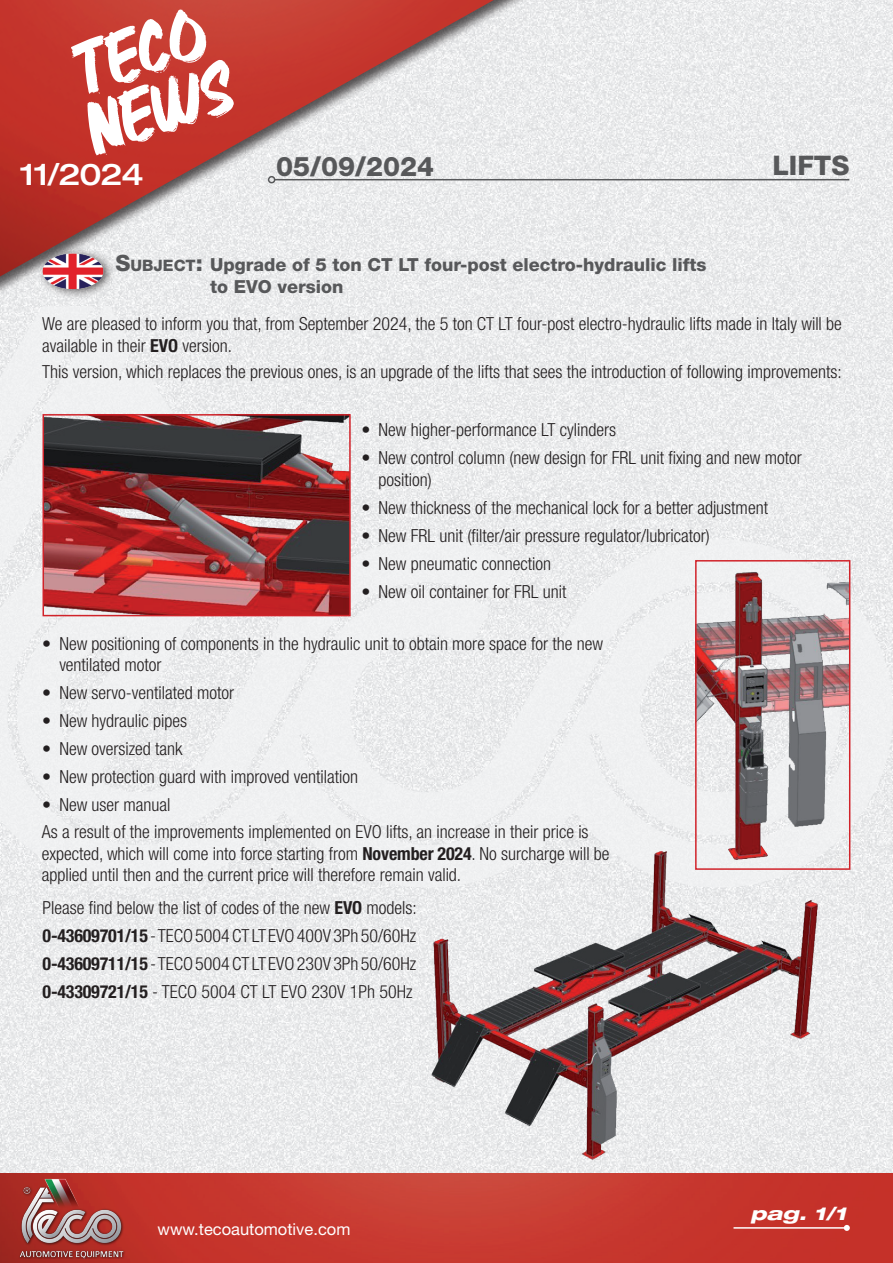
<style>
.page{position:relative;width:893px;height:1263px;background:#fff}
.page>*{position:absolute;margin:0;border:0;box-sizing:border-box;transform-origin:0 0}
.t1{font:500 expanded 30px "Helvetica Neue LT Std";letter-spacing:-.04em;color:#fff}
.t2{font:800 27px "Helvetica Neue LT Std";color:#57585a}
.t3{font:300 condensed 18px/21.6px "Helvetica Neue LT Std";color:#231f20}
.t4{font:800 18px/21.6px "Helvetica Neue LT Std";color:#57585a}
.t5{font:italic 800 expanded 18px "Helvetica Neue LT Std";color:#fff;scale:1.09 1}
.t6{font:16.5px "Helvetica Neue LT Std";color:#fff}
.s1{font-size:22.5px}
.s2{font-size:15.75px}
.s3{font-weight:700}
</style>
<div class="page">
<img style="left:0;top:888px;width:893px;height:285px">
<svg style="left:0;top:415px;width:893px;height:473px;fill:#eeeff0"></svg>
<img style="left:0;top:1173px;width:893px;height:90px">
<img style="left:18px;top:1176px;width:155px;height:83px">
<hr style="left:733px;top:1227px;width:114px;height:2px;background:#fff">
<svg style="left:844px;top:1225px;width:6px;height:6px"></svg>
<div style="left:0;top:0;width:893px;height:415px;background:#231f20;opacity:.75"></div>
<img style="left:0;top:0;width:893px;height:401px">
<hr style="left:275px;top:179px;width:574px;height:1px;background:#57585a">
<div style="left:268px;top:176px;width:7px;height:7px;border:2px solid #57585a;border-radius:50%"></div>
<svg style="left:70px;top:9px;width:164px;height:146px"></svg>
<img style="left:426px;top:850px;width:397px;height:312px">
<img style="left:698px;top:563px;width:149px;height:304px">
<div style="left:695px;top:560px;width:155px;height:310px;border:2px solid #d1232a"></div>
<img style="left:46px;top:417px;width:302px;height:196px">
<div style="left:43px;top:414px;width:308px;height:202px;border:2px solid #d1232a"></div>
<div style="left:37px;top:247px;width:78px;height:53px;background:#231f20;opacity:.75"></div>
<img style="left:39px;top:253px;width:67px;height:35px">
<h1 class="t1" style="left:20px;top:155px;width:125px">11/2024</h1>
<h2 class="t2" style="left:276px;top:150px;width:160px">05/09/2024</h2>
<h2 class="t2" style="left:772px;top:149px;width:79px">LIFTS</h2>
<p class="t4" style="left:210px;top:254px;width:498px;text-indent:-94px"><span class="s1">S</span><span class="s2">UBJECT</span><span class="s1">:</span> Upgrade of 5 ton CT LT four-post electro-hydraulic lifts to EVO version</p>
<p class="t3" style="left:42px;top:313px;width:801px">We are pleased to inform you that, from September 2024, the 5 ton CT LT four-post electro-hydraulic lifts made in Italy will be available in their <span class="s3">EVO</span> version.</p>
<p class="t3" style="left:42px;top:360px;width:801px">This version, which replaces the previous ones, is an upgrade of the lifts that sees the introduction of following improvements:</p>
<p class="t3" style="left:362px;top:419px;width:256px">• New higher-performance LT cylinders</p>
<p class="t3" style="left:379px;top:447px;width:425px;text-indent:-17px">• New control column (new design for FRL unit fixing and new motor position)</p>
<p class="t3" style="left:362px;top:496px;width:408px">• New thickness of the mechanical lock for a better adjustment</p>
<p class="t3" style="left:362px;top:524px;width:350px">• New FRL unit (filter/air pressure regulator/lubricator)</p>
<p class="t3" style="left:362px;top:552px;width:191px">• New pneumatic connection</p>
<p class="t3" style="left:362px;top:580px;width:206px">• New oil container for FRL unit</p>
<p class="t3" style="left:59px;top:632px;width:545px;text-indent:-17px">• New positioning of components in the hydraulic unit to obtain more space for the new ventilated motor</p>
<p class="t3" style="left:42px;top:682px;width:193px">• New servo-ventilated motor</p>
<p class="t3" style="left:42px;top:710px;width:146px">• New hydraulic pipes</p>
<p class="t3" style="left:42px;top:738px;width:142px">• New oversized tank</p>
<p class="t3" style="left:42px;top:766px;width:317px">• New protection guard with improved ventilation</p>
<p class="t3" style="left:42px;top:791px;width:548px;line-height:26.7px">• New user manual<br>As a result of the improvements implemented on EVO lifts, an increase in their price is</p>
<p class="t3" style="left:42px;top:842px;width:569px">expected, which will come into force starting from <span class="s3">November 2024</span>. No surcharge will be applied until then and the current price will therefore remain valid.</p>
<p class="t3" style="left:43px;top:893px;width:376px;line-height:27.9px;text-align:justify">Please find below the list of codes of the new <span class="s3">EVO</span> models:<br><span class="s3">0-43609701/15</span> - TECO 5004 CT LT EVO 400V 3Ph 50/60Hz <span class="s3">0-43609711/15</span> - TECO 5004 CT LT EVO 230V 3Ph 50/60Hz <span class="s3">0-43309721/15</span> - TECO 5004 CT LT EVO 230V 1Ph 50Hz</p>
<p class="t6" style="left:158px;top:1219px;width:194px">www.tecoautomotive.com</p>
<p class="t5" style="left:750px;top:1202px;width:90px">pag. 1/1</p>
</div>
